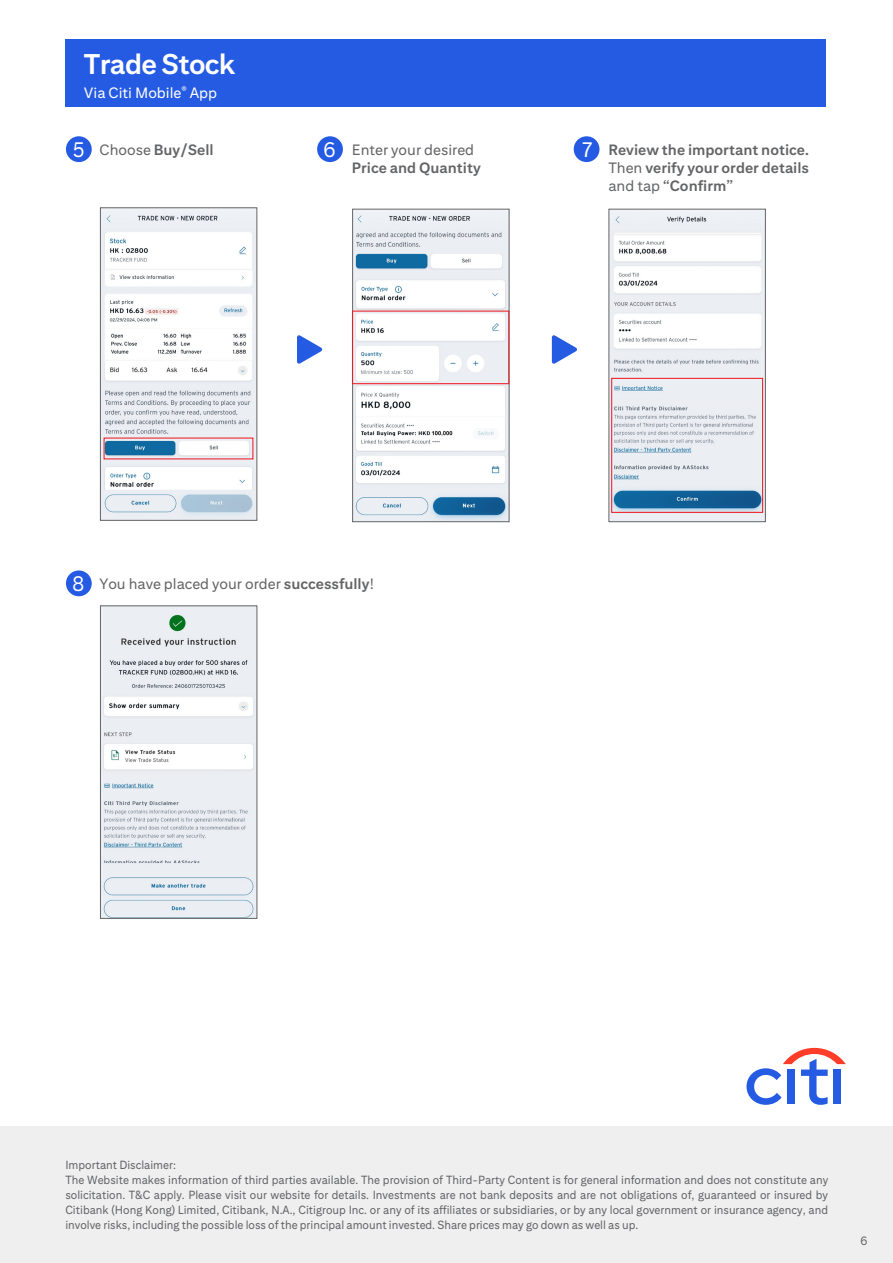
<style>
.page{position:relative;width:893px;height:1263px;background:#fff}
.page>*{position:absolute;margin:0;border:0;box-sizing:border-box;transform-origin:0 0}
.t1{font:700 28.5px "Citi Sans Text";letter-spacing:-.025em;color:#fff}
.t2{font:21px "Citi Sans Text";color:#fff;scale:.95 1}
.t3{font:700 15px/18px "Citi Sans Text";color:#636466;text-align:justify}
.t4{font:15px "Citi Sans Text";color:#636466}
.t5{font:15px "Citi Sans Text";color:#fff}
.t6{font:12px "Citi Sans Text";color:#636466;scale:.95 1}
.t7{font:11.85px/15px "Citi Sans Text";color:#636466;scale:.95 1}
.s1{font-weight:400}
.s2{font-weight:400;font-size:21px;color:#fff}
.s3{font-size:21px;color:#fff}
.s4{font-weight:700}
</style>
<div class="page">
<div style="left:0;top:1127px;width:893px;height:136px;background:#efeff0"></div>
<svg style="left:746px;top:1048px;width:100px;height:57px"></svg>
<div style="left:66px;top:40px;width:760px;height:67px;background:#255be3"></div>
<svg style="left:297px;top:335px;width:26px;height:29px"></svg>
<svg style="left:552px;top:335px;width:25px;height:29px"></svg>
<div style="left:317px;top:136px;width:26px;height:26px;background:#255be3;border-radius:50%"></div>
<img style="left:354px;top:211px;width:153px;height:309px">
<div style="left:352px;top:209px;width:157px;height:313px;border:1px solid #636466"></div>
<div style="left:352px;top:311px;width:157px;height:73px;border:1px solid #ed1c24"></div>
<div style="left:574px;top:136px;width:25px;height:26px;background:#255be3;border-radius:50%"></div>
<img style="left:610px;top:211px;width:154px;height:309px">
<div style="left:608px;top:209px;width:158px;height:313px;border:1px solid #636466"></div>
<div style="left:611px;top:378px;width:152px;height:135px;border:1px solid #ed1c24"></div>
<div style="left:66px;top:136px;width:26px;height:26px;background:#255be3;border-radius:50%"></div>
<img style="left:102px;top:209px;width:153px;height:310px">
<div style="left:100px;top:207px;width:157px;height:314px;border:1px solid #636466"></div>
<div style="left:66px;top:570px;width:26px;height:26px;background:#255be3;border-radius:50%"></div>
<img style="left:102px;top:607px;width:153px;height:310px">
<div style="left:100px;top:605px;width:157px;height:314px;border:1px solid #636466"></div>
<h1 class="t1" style="left:84px;top:47px;width:153px">Trade Stock</h1>
<p class="t5" style="left:84px;top:84px;width:135px">Via Citi Mobile<sup>®</sup> App</p>
<h2 class="t2" style="left:324px;top:137px;width:14px">6</h2>
<p class="t3" style="left:608px;top:141px;width:202px">Review the important notice.<br><span class="s1">Then</span> verify your order details <span class="s1">and tap</span> “Confirm”</p>
<p class="t3" style="left:72px;top:141px;width:143px"><span class="s2">5</span> <span class="s1">Choose</span> Buy/Sell</p>
<h2 class="t2" style="left:582px;top:137px;width:12px">7</h2>
<p class="t4" style="left:352px;top:141px;width:124px">Enter your desired</p>
<p class="t3" style="left:352px;top:159px;width:130px">Price and Quantity</p>
<p class="t4" style="left:72px;top:575px;width:304px"><span class="s3">8</span> You have placed your order <span class="s4">successfully</span>!</p>
<p class="t7" style="left:65px;top:1157px;width:804px">Important Disclaimer:<br>The Website makes information of third parties available. The provision of Third-Party Content is for general information and does not constitute any solicitation. T&amp;C apply. Please visit our website for details. Investments are not bank deposits and are not obligations of, guaranteed or insured by Citibank (Hong Kong) Limited, Citibank, N.A., Citigroup Inc. or any of its affiliates or subsidiaries, or by any local government or insurance agency, and involve risks, including the possible loss of the principal amount invested. Share prices may go down as well as up.</p>
<p class="t6" style="left:860px;top:1234px;width:9px">6</p>
</div>
